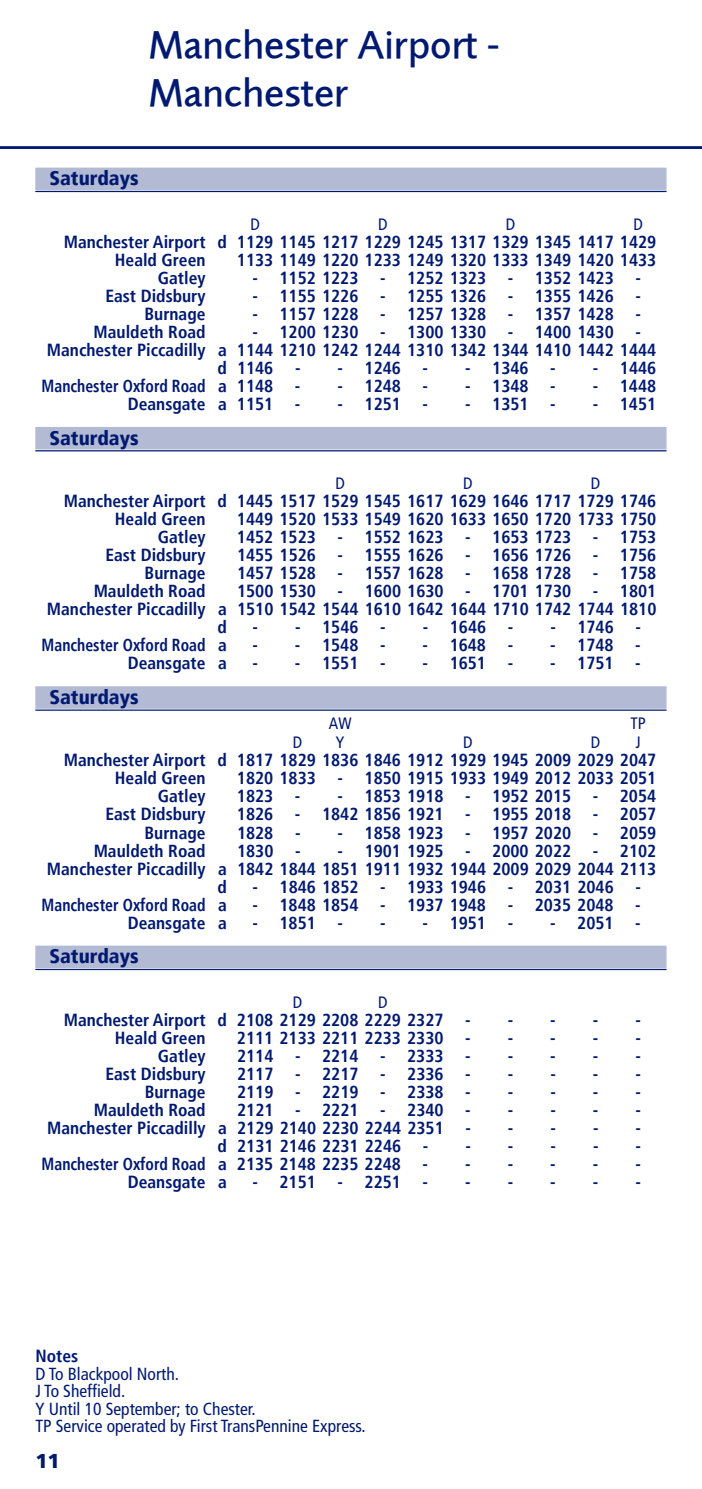
<style>
.page{position:relative;width:702px;height:1489px;background:#fff}
.page>*{position:absolute;margin:0;border:0;box-sizing:border-box;transform-origin:0 0}
.t1{font:500 40px/48px "Foundry Sans";color:#001970}
.t2{font:900 condensed 20px "Frutiger LT";color:#001970}
.t3{font:900 20px "Frutiger LT";color:#001970}
.t4{font:700 condensed 17.5px/18px "Frutiger LT";color:#001970}
.t5{font:700 condensed 17.5px "Frutiger LT";color:#001970;scale:.9 1}
.t6{font:condensed 17.5px/17.5px "Frutiger LT";color:#001970}
.t7{font:condensed 16.5px "Frutiger LT";color:#001970}
</style>
<div class="page">
<hr style="left:0;top:146px;width:702px;height:3px;background:#001970">
<div style="left:35px;top:168px;width:631px;height:22px;background:#b3bad4"></div>
<hr style="left:35px;top:191px;width:631px;height:1px;background:#001970">
<div style="left:35px;top:427px;width:631px;height:22px;background:#b3bad4"></div>
<hr style="left:35px;top:450px;width:631px;height:1px;background:#001970">
<div style="left:35px;top:686px;width:631px;height:22px;background:#b3bad4"></div>
<hr style="left:35px;top:709px;width:631px;height:1px;background:#001970">
<div style="left:35px;top:945px;width:631px;height:23px;background:#b3bad4"></div>
<hr style="left:35px;top:968px;width:631px;height:2px;background:#001970">
<h1 class="t1" style="left:149px;top:20px;width:352px">Manchester Airport -<br>Manchester</h1>
<p class="t2" style="left:49px;top:166px;width:91px">Saturdays</p>
<p class="t7" style="left:250px;top:214px;width:11px">D</p>
<p class="t7" style="left:378px;top:214px;width:11px">D</p>
<p class="t7" style="left:505px;top:214px;width:11px">D</p>
<p class="t7" style="left:633px;top:214px;width:11px">D</p>
<p class="t4" style="left:115px;top:233px;width:543px;text-indent:-51px">Manchester Airport d 1129 1145 1217 1229 1245 1317 1329 1345 1417 1429<br>Heald Green</p>
<p class="t4" style="left:237px;top:251px;width:421px">1133 1149 1220 1233 1249 1320 1333 1349 1420 1433</p>
<p class="t4" style="left:158px;top:269px;width:49px">Gatley</p>
<p class="t4" style="left:252px;top:269px;width:390px">- 1152 1223 - 1252 1323 - 1352 1423 -</p>
<p class="t4" style="left:105px;top:287px;width:102px">East Didsbury</p>
<p class="t4" style="left:252px;top:287px;width:390px">- 1155 1226 - 1255 1326 - 1355 1426 -</p>
<p class="t4" style="left:144px;top:305px;width:62px">Burnage</p>
<p class="t4" style="left:252px;top:305px;width:390px">- 1157 1228 - 1257 1328 - 1357 1428 -</p>
<p class="t4" style="left:94px;top:323px;width:113px">Mauldeth Road</p>
<p class="t4" style="left:252px;top:323px;width:390px">- 1200 1230 - 1300 1330 - 1400 1430 -</p>
<p class="t4" style="left:47px;top:341px;width:611px">Manchester Piccadilly a 1144 1210 1242 1244 1310 1342 1344 1410 1442 1444</p>
<p class="t4" style="left:217px;top:359px;width:85px">d 1146 -</p>
<p class="t4" style="left:337px;top:359px;width:92px">- 1246 -</p>
<p class="t4" style="left:465px;top:359px;width:92px">- 1346 -</p>
<p class="t4" style="left:592px;top:359px;width:65px">- 1446</p>
<p class="t5" style="left:42px;top:375px;width:289px">Manchester Oxford Road a 1148 -</p>
<p class="t4" style="left:337px;top:377px;width:92px">- 1248 -</p>
<p class="t4" style="left:465px;top:377px;width:92px">- 1348 -</p>
<p class="t4" style="left:592px;top:377px;width:65px">- 1448</p>
<p class="t4" style="left:128px;top:395px;width:174px">Deansgate a 1151 -</p>
<p class="t4" style="left:337px;top:395px;width:92px">- 1251 -</p>
<p class="t4" style="left:465px;top:395px;width:92px">- 1351 -</p>
<p class="t4" style="left:592px;top:395px;width:65px">- 1451</p>
<p class="t2" style="left:49px;top:425px;width:91px">Saturdays</p>
<p class="t7" style="left:335px;top:474px;width:11px">D</p>
<p class="t7" style="left:463px;top:474px;width:11px">D</p>
<p class="t7" style="left:590px;top:474px;width:11px">D</p>
<p class="t4" style="left:115px;top:492px;width:543px;text-indent:-51px">Manchester Airport d 1445 1517 1529 1545 1617 1629 1646 1717 1729 1746<br>Heald Green</p>
<p class="t4" style="left:237px;top:510px;width:421px">1449 1520 1533 1549 1620 1633 1650 1720 1733 1750</p>
<p class="t4" style="left:158px;top:528px;width:49px">Gatley</p>
<p class="t4" style="left:237px;top:528px;width:421px">1452 1523 - 1552 1623 - 1653 1723 - 1753</p>
<p class="t4" style="left:105px;top:546px;width:102px">East Didsbury</p>
<p class="t4" style="left:237px;top:546px;width:421px">1455 1526 - 1555 1626 - 1656 1726 - 1756</p>
<p class="t4" style="left:145px;top:564px;width:62px">Burnage</p>
<p class="t4" style="left:237px;top:564px;width:421px">1457 1528 - 1557 1628 - 1658 1728 - 1758</p>
<p class="t4" style="left:94px;top:582px;width:113px">Mauldeth Road</p>
<p class="t4" style="left:237px;top:582px;width:421px">1500 1530 - 1600 1630 - 1701 1730 - 1801</p>
<p class="t4" style="left:47px;top:600px;width:611px">Manchester Piccadilly a 1510 1542 1544 1610 1642 1644 1710 1742 1744 1810</p>
<p class="t4" style="left:217px;top:618px;width:11px">d</p>
<p class="t4" style="left:252px;top:618px;width:135px">- - 1546 -</p>
<p class="t4" style="left:422px;top:618px;width:92px">- 1646 -</p>
<p class="t4" style="left:550px;top:618px;width:92px">- 1746 -</p>
<p class="t5" style="left:42px;top:634px;width:207px">Manchester Oxford Road a</p>
<p class="t4" style="left:252px;top:636px;width:135px">- - 1548 -</p>
<p class="t4" style="left:422px;top:636px;width:92px">- 1648 -</p>
<p class="t4" style="left:550px;top:636px;width:92px">- 1748 -</p>
<p class="t4" style="left:128px;top:654px;width:101px">Deansgate a</p>
<p class="t4" style="left:252px;top:654px;width:135px">- - 1551 -</p>
<p class="t4" style="left:422px;top:654px;width:92px">- 1651 -</p>
<p class="t4" style="left:550px;top:654px;width:92px">- 1751 -</p>
<p class="t2" style="left:49px;top:684px;width:91px">Saturdays</p>
<p class="t7" style="left:329px;top:713px;width:24px">AW</p>
<p class="t7" style="left:630px;top:713px;width:17px">TP</p>
<p class="t7" style="left:293px;top:733px;width:11px">D</p>
<p class="t7" style="left:336px;top:733px;width:10px">Y</p>
<p class="t7" style="left:463px;top:733px;width:11px">D</p>
<p class="t7" style="left:590px;top:733px;width:11px">D</p>
<p class="t7" style="left:635px;top:733px;width:7px">J</p>
<p class="t4" style="left:115px;top:751px;width:543px;text-indent:-51px">Manchester Airport d 1817 1829 1836 1846 1912 1929 1945 2009 2029 2047<br>Heald Green</p>
<p class="t4" style="left:237px;top:769px;width:421px">1820 1833 - 1850 1915 1933 1949 2012 2033 2051</p>
<p class="t4" style="left:158px;top:787px;width:49px">Gatley</p>
<p class="t4" style="left:237px;top:787px;width:65px">1823 -</p>
<p class="t4" style="left:337px;top:787px;width:320px">- 1853 1918 - 1952 2015 - 2054</p>
<p class="t4" style="left:105px;top:805px;width:102px">East Didsbury</p>
<p class="t4" style="left:237px;top:805px;width:421px">1826 - 1842 1856 1921 - 1955 2018 - 2057</p>
<p class="t4" style="left:145px;top:823px;width:62px">Burnage</p>
<p class="t4" style="left:237px;top:823px;width:65px">1828 -</p>
<p class="t4" style="left:337px;top:823px;width:320px">- 1858 1923 - 1957 2020 - 2059</p>
<p class="t4" style="left:94px;top:841px;width:113px">Mauldeth Road</p>
<p class="t4" style="left:237px;top:841px;width:65px">1830 -</p>
<p class="t4" style="left:337px;top:841px;width:320px">- 1901 1925 - 2000 2022 - 2102</p>
<p class="t4" style="left:47px;top:859px;width:611px">Manchester Piccadilly a 1842 1844 1851 1911 1932 1944 2009 2029 2044 2113</p>
<p class="t4" style="left:217px;top:877px;width:11px">d</p>
<p class="t4" style="left:252px;top:877px;width:390px">- 1846 1852 - 1933 1946 - 2031 2046 -</p>
<p class="t5" style="left:42px;top:894px;width:207px">Manchester Oxford Road a</p>
<p class="t4" style="left:252px;top:895px;width:390px">- 1848 1854 - 1937 1948 - 2035 2048 -</p>
<p class="t4" style="left:128px;top:913px;width:101px">Deansgate a</p>
<p class="t4" style="left:252px;top:913px;width:92px">- 1851 -</p>
<p class="t4" style="left:380px;top:913px;width:135px">- - 1951 -</p>
<p class="t4" style="left:550px;top:913px;width:92px">- 2051 -</p>
<p class="t2" style="left:49px;top:944px;width:91px">Saturdays</p>
<p class="t7" style="left:293px;top:992px;width:11px">D</p>
<p class="t7" style="left:378px;top:992px;width:11px">D</p>
<p class="t4" style="left:64px;top:1010px;width:408px">Manchester Airport d 2108 2129 2208 2229 2327 -</p>
<p class="t4" style="left:507px;top:1010px;width:50px">- -</p>
<p class="t4" style="left:592px;top:1010px;width:50px">- -</p>
<p class="t4" style="left:115px;top:1028px;width:92px">Heald Green</p>
<p class="t4" style="left:237px;top:1028px;width:235px">2111 2133 2211 2233 2330 -</p>
<p class="t4" style="left:507px;top:1028px;width:50px">- -</p>
<p class="t4" style="left:592px;top:1028px;width:50px">- -</p>
<p class="t4" style="left:158px;top:1046px;width:49px">Gatley</p>
<p class="t4" style="left:237px;top:1046px;width:235px">2114 - 2214 - 2333 -</p>
<p class="t4" style="left:507px;top:1046px;width:50px">- -</p>
<p class="t4" style="left:593px;top:1046px;width:50px">- -</p>
<p class="t4" style="left:105px;top:1064px;width:102px">East Didsbury</p>
<p class="t4" style="left:237px;top:1064px;width:235px">2117 - 2217 - 2336 -</p>
<p class="t4" style="left:507px;top:1064px;width:50px">- -</p>
<p class="t4" style="left:593px;top:1064px;width:50px">- -</p>
<p class="t4" style="left:145px;top:1082px;width:62px">Burnage</p>
<p class="t4" style="left:237px;top:1082px;width:235px">2119 - 2219 - 2338 -</p>
<p class="t4" style="left:508px;top:1082px;width:50px">- -</p>
<p class="t4" style="left:593px;top:1082px;width:50px">- -</p>
<p class="t4" style="left:94px;top:1100px;width:113px">Mauldeth Road</p>
<p class="t4" style="left:237px;top:1100px;width:235px">2121 - 2221 - 2340 -</p>
<p class="t4" style="left:508px;top:1100px;width:50px">- -</p>
<p class="t4" style="left:593px;top:1100px;width:50px">- -</p>
<p class="t4" style="left:47px;top:1118px;width:425px">Manchester Piccadilly a 2129 2140 2230 2244 2351 -</p>
<p class="t4" style="left:508px;top:1118px;width:50px">- -</p>
<p class="t4" style="left:593px;top:1118px;width:50px">- -</p>
<p class="t4" style="left:218px;top:1136px;width:212px">d 2131 2146 2231 2246 -</p>
<p class="t4" style="left:465px;top:1136px;width:50px">- -</p>
<p class="t4" style="left:550px;top:1136px;width:50px">- -</p>
<p class="t4" style="left:635px;top:1136px;width:7px">-</p>
<p class="t5" style="left:42px;top:1153px;width:431px">Manchester Oxford Road a 2135 2148 2235 2248 -</p>
<p class="t4" style="left:465px;top:1154px;width:50px">- -</p>
<p class="t4" style="left:550px;top:1154px;width:50px">- -</p>
<p class="t4" style="left:635px;top:1154px;width:7px">-</p>
<p class="t4" style="left:128px;top:1172px;width:101px">Deansgate a</p>
<p class="t4" style="left:252px;top:1172px;width:177px">- 2151 - 2251 -</p>
<p class="t4" style="left:465px;top:1172px;width:50px">- -</p>
<p class="t4" style="left:550px;top:1172px;width:50px">- -</p>
<p class="t4" style="left:635px;top:1172px;width:7px">-</p>
<p class="t4" style="left:35px;top:1346px;width:44px">Notes</p>
<p class="t6" style="left:35px;top:1364px;width:331px">D To Blackpool North.<br>J To Sheffield.<br>Y Until 10 September; to Chester.<br>TP Service operated by First TransPennine Express.</p>
<p class="t3" style="left:35px;top:1448px;width:26px">11</p>
</div>
